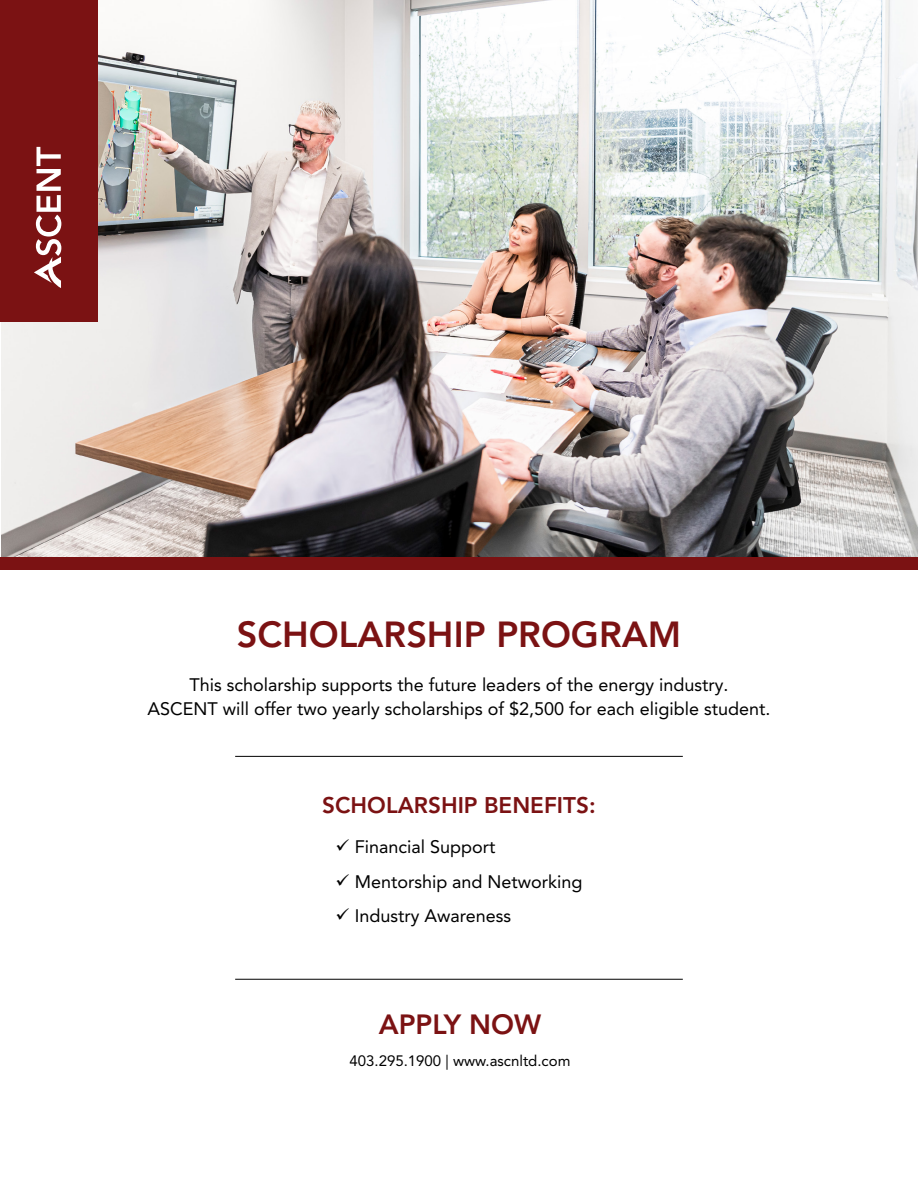
<style>
.page{position:relative;width:918px;height:1188px;background:#fff}
.page>*{position:absolute;margin:0;border:0;box-sizing:border-box;transform-origin:0 0}
.t1{font:800 36px "Avenir LT Pro";color:#7b1213}
.t2{font:800 27.6px "Avenir LT Pro";color:#7b1213}
.t3{font:800 22.5px "Avenir LT Pro";color:#7b1213}
.t4{font:18px/34.5px "Avenir LT Pro";color:#000;text-align:center}
.t5{font:15px "Avenir LT Pro";color:#000}
</style>
<div class="page">
<img style="left:1px;top:0;width:917px;height:558px">
<div style="left:0;top:0;width:97px;height:322px;background:#7b1213"></div>
<svg style="left:34px;top:147px;width:27px;height:141px"></svg>
<div style="left:0;top:558px;width:918px;height:12px;background:#7b1213"></div>
<hr style="left:235px;top:756px;width:448px;height:1px;background:#000">
<hr style="left:235px;top:979px;width:448px;height:1px;background:#000">
<h1 class="t1" style="left:237px;top:613px;width:446px">SCHOLARSHIP PROGRAM</h1>
<p class="t4" style="left:148px;top:673px;width:624px;line-height:24px">This scholarship supports the future leaders of the energy industry.<br>ASCENT will offer two yearly scholarships of $2,500 for each eligible student.</p>
<p class="t3" style="left:322px;top:791px;width:275px">SCHOLARSHIP BENEFITS:</p>
<p class="t4" style="left:355px;top:830px;width:229px;text-align:left">Financial Support<br>Mentorship and Networking<br>Industry Awareness</p>
<h2 class="t2" style="left:379px;top:1008px;width:164px">APPLY NOW</h2>
<p class="t5" style="left:350px;top:1051px;width:222px">403.295.1900 | www.ascnltd.com</p>
</div>
